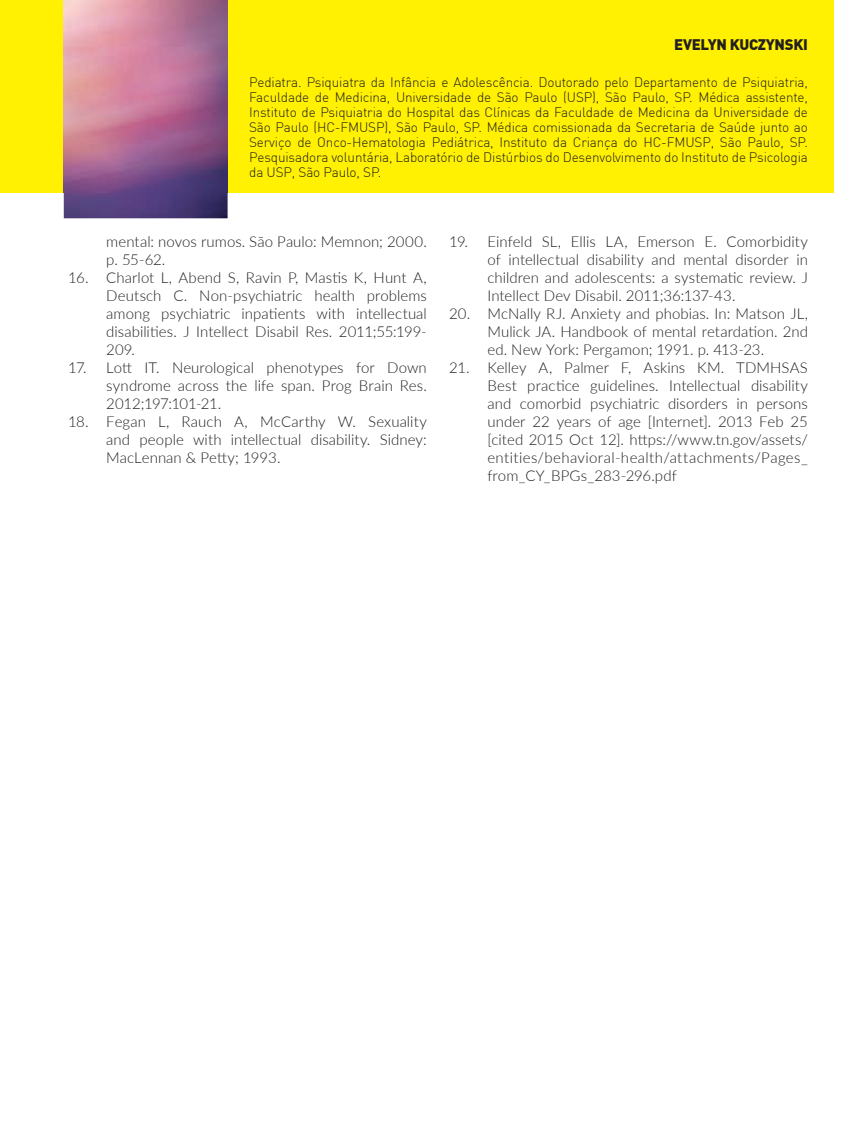
<style>
.page{position:relative;width:859px;height:1132px;background:#fff}
.page>*{position:absolute;margin:0;border:0;box-sizing:border-box;transform-origin:0 0}
.t1{font:300 15px/18px "Lato";letter-spacing:.005em;color:#231f20;text-align:justify}
.t2{font:900 15px "DIN";letter-spacing:-.02em;color:#231f20}
.t3{font:300 13.5px/15px "DIN";letter-spacing:-.01em;color:#231f20;text-align:justify}
</style>
<div class="page">
<div style="left:0;top:0;width:833px;height:192px;background:#fff101"></div>
<img style="left:64px;top:0;width:164px;height:218px">
<p class="t2" style="left:674px;top:37px;width:135px">EVELYN KUCZYNSKI</p>
<p class="t3" style="left:249px;top:75px;width:560px">Pediatra. Psiquiatra da Infância e Adolescência. Doutorado pelo Departamento de Psiquiatria, Faculdade de Medicina, Universidade de São Paulo (USP), São Paulo, SP. Médica assistente, Instituto de Psiquiatria do Hospital das Clínicas da Faculdade de Medicina da Universidade de São Paulo (HC-FMUSP), São Paulo, SP. Médica comissionada da Secretaria de Saúde junto ao Serviço de Onco-Hematologia Pediátrica, Instituto da Criança do HC-FMUSP, São Paulo, SP.<br>Pesquisadora voluntária, Laboratório de Distúrbios do Desenvolvimento do Instituto de Psicologia da USP, São Paulo, SP.</p>
<p class="t1" style="left:106px;top:232px;width:322px">mental: novos rumos. São Paulo: Memnon; 2000. p. 55-62.</p>
<p class="t1" style="left:106px;top:268px;width:322px;text-indent:-38px">16. Charlot L, Abend S, Ravin P, Mastis K, Hunt A, Deutsch C. Non-psychiatric health problems among psychiatric inpatients with intellectual disabilities. J Intellect Disabil Res. 2011;55:199- 209.</p>
<p class="t1" style="left:106px;top:358px;width:322px;text-indent:-38px">17. Lott IT. Neurological phenotypes for Down syndrome across the life span. Prog Brain Res.<br>2012;197:101-21.</p>
<p class="t1" style="left:106px;top:412px;width:322px;text-indent:-38px">18. Fegan L, Rauch A, McCarthy W. Sexuality and people with intellectual disability. Sidney:<br>MacLennan &amp; Petty; 1993.</p>
<p class="t1" style="left:487px;top:232px;width:322px;text-indent:-38px">19. Einfeld SL, Ellis LA, Emerson E. Comorbidity of intellectual disability and mental disorder in children and adolescents: a systematic review. J Intellect Dev Disabil. 2011;36:137-43.</p>
<p class="t1" style="left:487px;top:304px;width:322px;text-indent:-38px">20. McNally RJ. Anxiety and phobias. In: Matson JL, Mulick JA. Handbook of mental retardation. 2nd ed. New York: Pergamon; 1991. p. 413-23.</p>
<p class="t1" style="left:487px;top:358px;width:322px;text-indent:-38px">21. Kelley A, Palmer F, Askins KM. TDMHSAS Best practice guidelines. Intellectual disability and comorbid psychiatric disorders in persons under 22 years of age [Internet]. 2013 Feb 25 [cited 2015 Oct 12]. https://www.tn.gov/assets/ entities/behavioral-health/attachments/Pages_ from_CY_BPGs_283-296.pdf</p>
</div>
